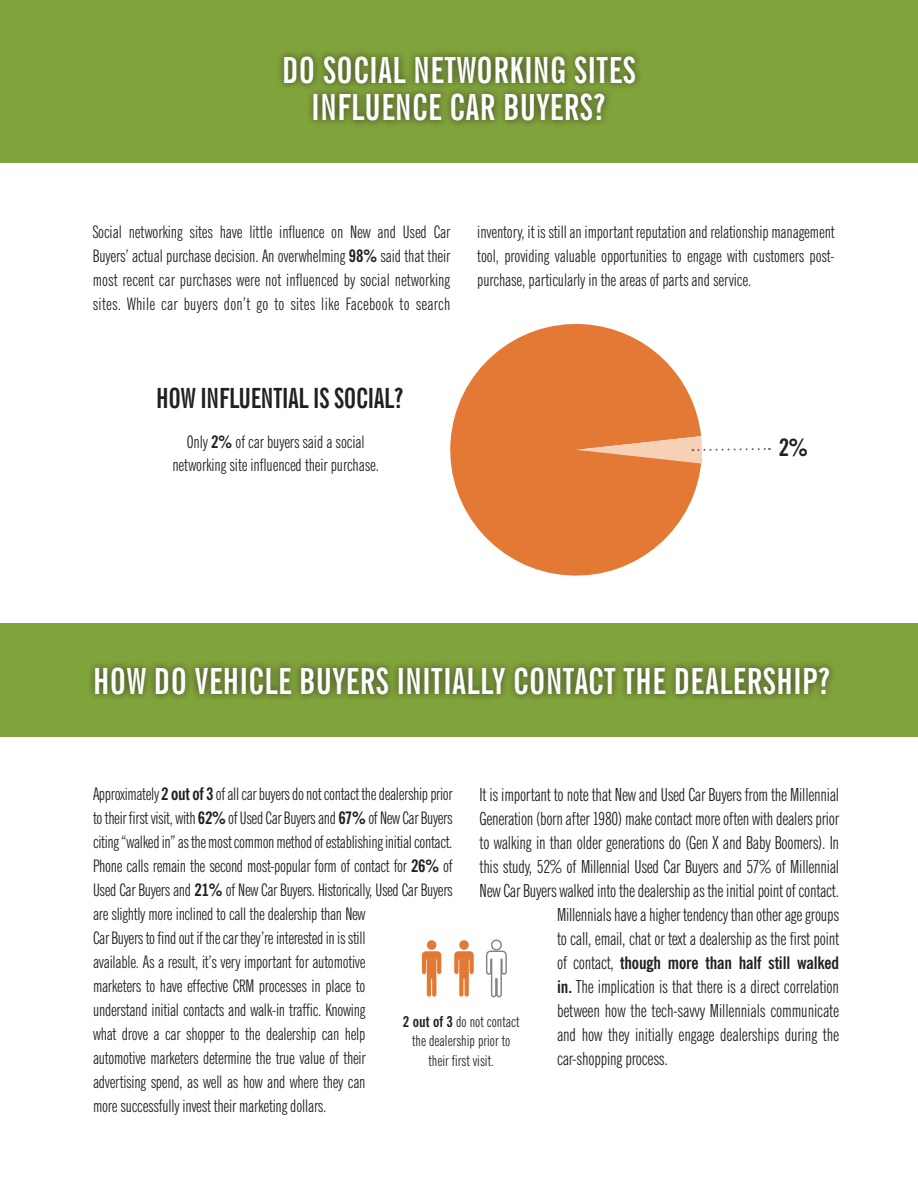
<style>
.page{position:relative;width:918px;height:1188px;background:#fff}
.page>*{position:absolute;margin:0;border:0;box-sizing:border-box;transform-origin:0 0}
.t1{font:36px/37.5px "News Gothic Bd X Cn BT";letter-spacing:.015em;color:#fff;text-align:center}
.t2{font:27.75px "News Gothic Bd X Cn BT";letter-spacing:-.01em;color:#231f20}
.t3{font:24px "News Gothic Bd Cn BT";color:#231f20}
.t4{font:18px/24px "News Gothic X Cn BT";letter-spacing:-.015em;color:#231f20;text-align:right}
.t5{font:17.25px/24px "News Gothic X Cn BT";letter-spacing:-.015em;color:#231f20;text-align:justify}
.t6{font:17.25px "News Gothic Bd Cn BT";letter-spacing:-.01em;color:#231f20}
.t7{font:15px/19.5px "News Gothic X Cn BT";letter-spacing:.005em;color:#231f20;text-align:center}
.s1{font-family:"News Gothic Bd Cn BT"}
.s2{font-family:"News Gothic X Cn BT";font-size:18px}
.s3{font-family:"News Gothic Bd Cn BT";font-size:17.25px}
</style>
<div class="page">
<div style="left:0;top:0;width:918px;height:163px;background:#81a33b"></div>
<div style="left:276px;top:49px;width:367px;height:79px;background:#231f20;opacity:.75"></div>
<div style="left:0;top:623px;width:918px;height:113px;background:#81a33b"></div>
<div style="left:87px;top:660px;width:750px;height:42px;background:#231f20;opacity:.75"></div>
<div style="left:459px;top:940px;width:10px;height:10px;background:#e47835;border-radius:50%"></div>
<div style="left:491px;top:940px;width:11px;height:10px;border:1px solid #808285;border-radius:50%"></div>
<svg style="left:422px;top:951px;width:19px;height:46px"></svg>
<div style="left:427px;top:940px;width:9px;height:10px;background:#e47835;border-radius:50%"></div>
<svg style="left:454px;top:951px;width:20px;height:46px"></svg>
<svg style="left:486px;top:950px;width:21px;height:48px"></svg>
<svg style="left:450px;top:323px;width:252px;height:253px;fill:#e47835"></svg>
<svg style="left:576px;top:436px;width:194px;height:28px"></svg>
<h1 class="t1" style="left:282px;top:51px;width:355px">DO SOCIAL NETWORKING SITES<br>IN FLUENCE CAR BUYERS?</h1>
<p class="t5" style="left:93px;top:220px;width:359px">Social networking sites have little influence on New and Used Car Buyers’ actual purchase decision. An overwhelming <span class="s1">98%</span> said that their most recent car purchases were not influenced by social networking sites. While car buyers don’t go to sites like Facebook to search</p>
<p class="t5" style="left:477px;top:220px;width:359px">inventory, it is still an important reputation and relationship management tool, providing valuable opportunities to engage with customers post&shy;purchase, particularly in the areas of parts and service.</p>
<h2 class="t2" style="left:156px;top:379px;width:249px">HOW IN FLUENTIAL IS SOCIAL?</h2>
<p class="t5" style="left:172px;top:430px;width:208px;line-height:22.5px;text-align:center">Only <span class="s1">2%</span> of car buyers said a social networking site influenced their purchase.</p>
<h3 class="t3" style="left:779px;top:432px;width:31px">2%</h3>
<h1 class="t1" style="left:93px;top:662px;width:255px">HOW DO VEHICLE BUYERS</h1>
<h1 class="t1" style="left:397px;top:662px;width:39px">INITIALLY</h1>
<h1 class="t1" style="left:513px;top:662px;width:176px">CONTACT THE DEALERSHIP</h1>
<h1 class="t1" style="left:818px;top:662px;width:14px">?</h1>
<p class="t5" style="left:93px;top:782px;width:361px;text-align:left">Approximately <span class="s1">2 out of 3</span> of all car buyers do not contact the dealership prior to their first visit, with <span class="s1">62%</span> of Used Car Buyers and <span class="s1">67%</span> of New Car Buyers citing “walked in” as the most common method of establishing initial contact.<br>Phone calls remain the second most-popular form of contact for <span class="s1">26%</span> of Used Car Buyers and <span class="s1">21%</span> of New Car Buyers. Historically, Used Car Buyers are slightly more inclined to call the dealership than New<br>Car Buyers to find out if the car they’re interested in is still<br>available. As a result, it’s very important for automotive<br>marketers to have effective CRM processes in place to<br>understand initial contacts and walk-in traffic. Knowing<br>what drove a car shopper to the dealership can help<br>automotive marketers determine the true value of their<br>advertising spend, as well as how and where they can<br>more successfully invest their marketing dollars.</p>
<p class="t4" style="left:480px;top:782px;width:361px">It is important to note that New and Used Car Buyers from the Millennial Generation (born after 1980) make contact more often with dealers prior to walking in than older generations do (Gen X and Baby Boomers). In this study, 52% of Millennial Used Car Buyers and 57% of Millennial New Car Buyers walked into the dealership as the initial point of contact.<br>Millennials have a higher tendency than other age groups<br>to call, email, chat or text a dealership as the first point</p>
<p class="t6" style="left:557px;top:951px;width:284px"><span class="s2">of contact,</span> though more than half still walked</p>
<p class="t4" style="left:557px;top:974px;width:284px;text-align:justify"><span class="s3">in.</span> The implication is that there is a direct correlation between how the tech-savvy Millennials communicate and how they initially engage dealerships during the car-shopping process.</p>
<p class="t7" style="left:403px;top:1012px;width:118px"><span class="s1">2 out of 3</span> do not contact the dealership prior to their first visit.</p>
</div>
